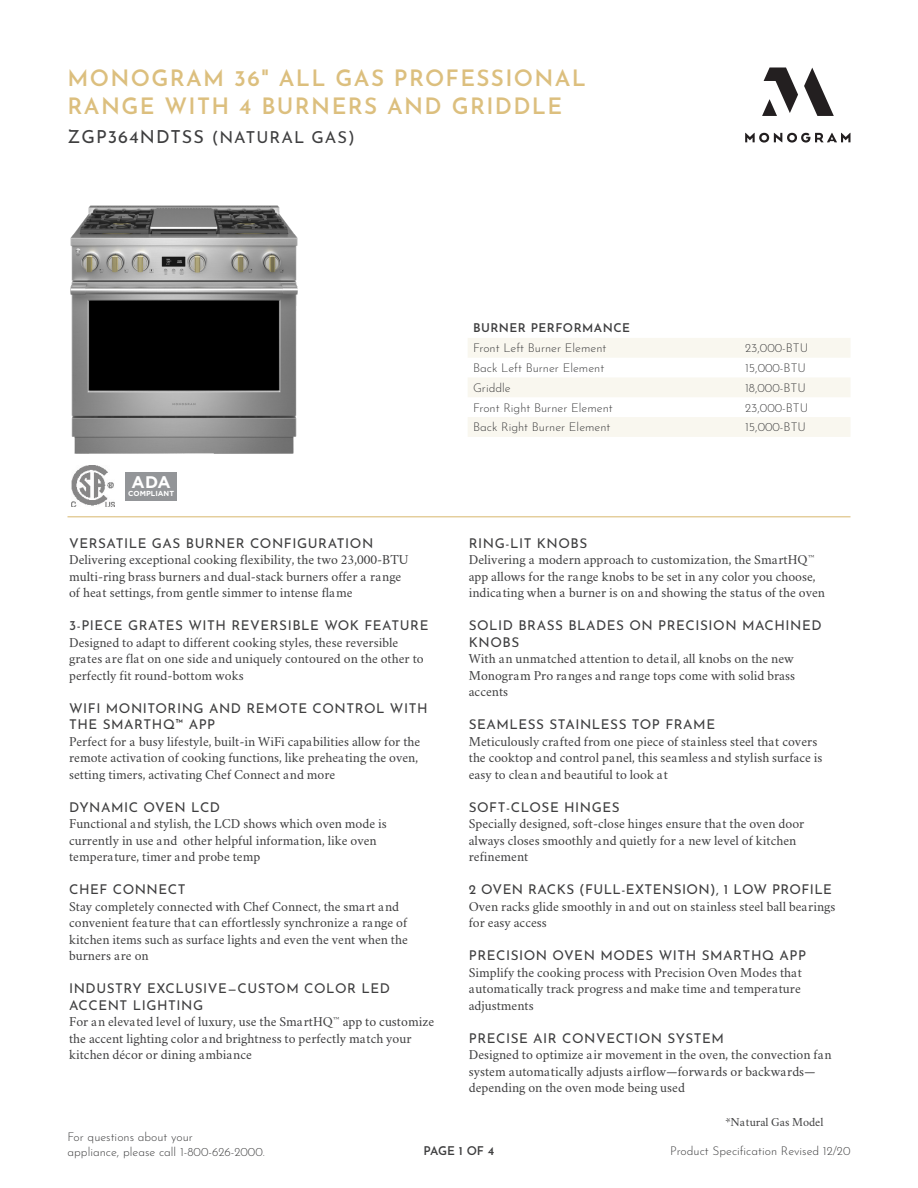
<style>
.page{position:relative;width:918px;height:1188px;background:#fff}
.page>*{position:absolute;margin:0;border:0;box-sizing:border-box;transform-origin:0 0}
.TITLE_HEADER{font:600 22.5px/28.5px "Josefin Sans";letter-spacing:.06em;color:#dcbf7e}
.t1{font:700 16.8px "Gotham";color:#fff}
.TITLE_SUBHEAD{font:16.5px "Josefin Sans";letter-spacing:.06em;color:#3e3e3f}
.F___B_COPY{font:13.5px/16.5px "Crimson";color:#3e3e3f}
.SPECIFATION_COPY{font:300 12px/14.4px "Josefin Sans";color:#3e3e3f}
.NOTES_HEADER{font:600 12px "Josefin Sans";letter-spacing:.04em;color:#3e3e3f}
.FOOT_NOTE{font:12px "Crimson";color:#3e3e3f}
.t2{font:700 7.35px "Gotham";color:#fff}
.s1{font-size:18px}
.s2{font-family:"Josefin Sans"}
</style>
<div class="page">
<svg style="left:745px;top:68px;width:105px;height:75px"></svg>
<img style="left:70px;top:205px;width:227px;height:248px">
<hr style="left:68px;top:516px;width:782px;height:1px;background:#dcbf7e">
<img style="left:71px;top:465px;width:44px;height:42px">
<div style="left:125px;top:472px;width:52px;height:29px;background:#939598"></div>
<svg style="left:468px;top:338px;width:382px;height:99px"></svg>
<p class="TITLE_HEADER" style="left:68px;top:61px;width:520px">MONOGRAM 36" ALL GAS PROFESSIONAL<br>RANGE WITH 4 BURNERS AND GRIDDLE</p>
<p class="TITLE_SUBHEAD" style="left:68px;top:123px;width:289px"><span class="s1">ZGP364NDTSS</span> (NATURAL GAS)</p>
<p class="t1" style="left:132px;top:471px;width:41px">ADA</p>
<p class="t2" style="left:128px;top:488px;width:47px">COMPLIANT</p>
<p class="F___B_COPY" style="left:69px;top:534px;width:341px"><span class="s2">VERSATILE GAS BURNER CONFIGURATION </span>Delivering exceptional cooking flexibility, the two 23,000-BTU multi-ring brass burners and dual-stack burners offer a range of heat settings, from gentle simmer to intense flame</p>
<p class="F___B_COPY" style="left:69px;top:617px;width:361px"><span class="s2">3-PIECE GRATES WITH REVERSIBLE WOK FEATURE </span>Designed to adapt to different cooking styles, these reversible grates are flat on one side and uniquely contoured on the other to perfectly fit round-bottom woks</p>
<p class="F___B_COPY" style="left:69px;top:699px;width:360px"><span class="s2">WIFI MONITORING AND REMOTE CONTROL WITH THE SMARTHQ™ APP<br></span>Perfect for a busy lifestyle, built-in WiFi capabilities allow for the remote activation of cooking functions, like preheating the oven, setting timers, activating Chef Connect and more</p>
<p class="F___B_COPY" style="left:69px;top:798px;width:319px"><span class="s2">DYNAMIC OVEN LCD<br></span>Functional and stylish, the LCD shows which oven mode is currently in use and other helpful information, like oven temperature, timer and probe temp</p>
<p class="F___B_COPY" style="left:69px;top:881px;width:340px"><span class="s2">CHEF CONNECT<br></span>Stay completely connected with Chef Connect, the smart and convenient feature that can effortlessly synchronize a range of kitchen items such as surface lights and even the vent when the burners are on</p>
<p class="F___B_COPY" style="left:69px;top:980px;width:367px"><span class="s2">INDUSTRY EXCLUSIVE—CUSTOM COLOR LED ACCENT LIGHTING<br></span>For an elevated level of luxury, use the SmartHQ<sup>™</sup> app to customize the accent lighting color and brightness to perfectly match your kitchen décor or dining ambiance</p>
<p class="NOTES_HEADER" style="left:473px;top:318px;width:159px">BURNER PERFORMANCE</p>
<p class="SPECIFATION_COPY" style="left:473px;top:340px;width:135px">Front Left Burner Element</p>
<p class="SPECIFATION_COPY" style="left:745px;top:340px;width:65px">23,000-BTU</p>
<p class="SPECIFATION_COPY" style="left:473px;top:360px;width:133px">Back Left Burner Element</p>
<p class="SPECIFATION_COPY" style="left:745px;top:360px;width:62px">15,000-BTU</p>
<p class="SPECIFATION_COPY" style="left:473px;top:379px;width:39px">Griddle</p>
<p class="SPECIFATION_COPY" style="left:745px;top:379px;width:62px">18,000-BTU</p>
<p class="SPECIFATION_COPY" style="left:473px;top:399px;width:141px">Front Right Burner Element</p>
<p class="SPECIFATION_COPY" style="left:745px;top:399px;width:65px">23,000-BTU</p>
<p class="SPECIFATION_COPY" style="left:473px;top:419px;width:139px">Back Right Burner Element</p>
<p class="SPECIFATION_COPY" style="left:745px;top:419px;width:62px">15,000-BTU</p>
<p class="F___B_COPY" style="left:469px;top:534px;width:358px"><span class="s2">RING-LIT KNOBS<br></span>Delivering a modern approach to customization, the SmartHQ<sup>™ </sup>app allows for the range knobs to be set in any color you choose, indicating when a burner is on and showing the status of the oven</p>
<p class="F___B_COPY" style="left:469px;top:617px;width:354px"><span class="s2">SOLID BRASS BLADES ON PRECISION MACHINED KNOBS<br></span>With an unmatched attention to detail, all knobs on the new Monogram Pro ranges and range tops come with solid brass accents</p>
<p class="F___B_COPY" style="left:469px;top:716px;width:355px"><span class="s2">SEAMLESS STAINLESS TOP FRAME<br></span>Meticulously crafted from one piece of stainless steel that covers the cooktop and control panel, this seamless and stylish surface is easy to clean and beautiful to look at</p>
<p class="F___B_COPY" style="left:469px;top:798px;width:337px"><span class="s2">SOFT-CLOSE HINGES<br></span>Specially designed, soft-close hinges ensure that the oven door always closes smoothly and quietly for a new level of kitchen refinement</p>
<p class="F___B_COPY" style="left:469px;top:881px;width:368px"><span class="s2">2 OVEN RACKS (FULL-EXTENSION), 1 LOW PROFILE<br></span>Oven racks glide smoothly in and out on stainless steel ball bearings for easy access</p>
<p class="F___B_COPY" style="left:469px;top:947px;width:339px"><span class="s2">PRECISION OVEN MODES WITH SMARTHQ APP </span>Simplify the cooking process with Precision Oven Modes that automatically track progress and make time and temperature adjustments</p>
<p class="F___B_COPY" style="left:469px;top:1029px;width:364px"><span class="s2">PRECISE AIR CONVECTION SYSTEM<br></span>Designed to optimize air movement in the oven, the convection fan system automatically adjusts airflow—forwards or backwards— depending on the oven mode being used</p>
<p class="FOOT_NOTE" style="left:725px;top:1113px;width:100px">*Natural Gas Model</p>
<p class="SPECIFATION_COPY" style="left:68px;top:1129px;width:199px">For questions about your<br>appliance, please call 1-800-626-2000.</p>
<p class="NOTES_HEADER" style="left:424px;top:1140px;width:72px">PAGE 1 OF 4</p>
<p class="SPECIFATION_COPY" style="left:670px;top:1142px;width:182px">Product Specification Revised 12/20</p>
</div>
